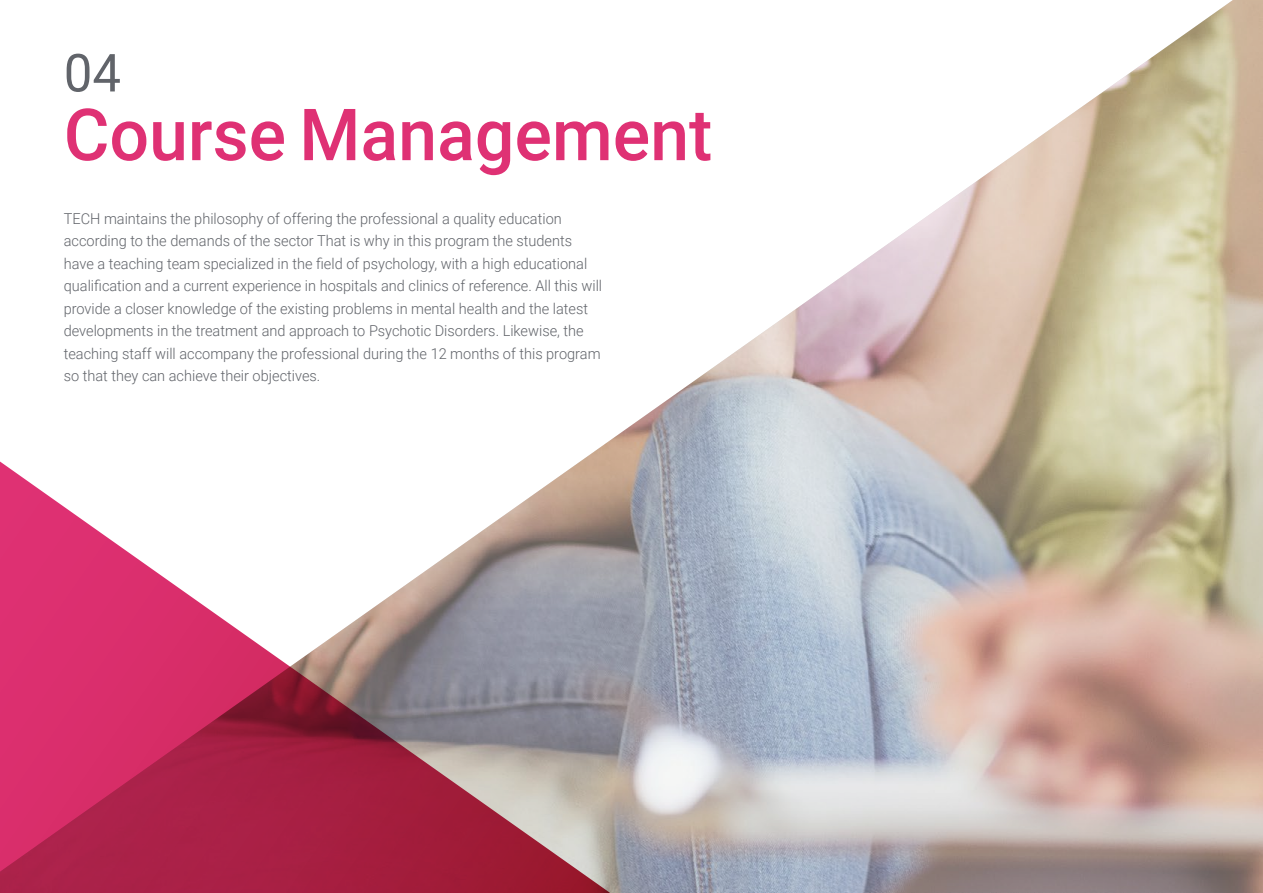
<style>
.page{position:relative;width:1263px;height:893px;background:#fff}
.page>*{position:absolute;margin:0;border:0;box-sizing:border-box;transform-origin:0 0}
.t1{font:500 72px "Roboto";color:#df3174}
.t2{font:52.5px "Roboto";color:#61646a}
.t3{font:300 15px/22.5px "Roboto";color:#61646a}
</style>
<div class="page">
<img style="left:602px;top:0;width:661px;height:893px">
<svg style="left:0;top:446px;width:640px;height:447px"></svg>
<h2 class="t2" style="left:64px;top:36px;width:59px">04</h2>
<h1 class="t1" style="left:64px;top:84px;width:650px">Course Management</h1>
<p class="t3" style="left:64px;top:207px;width:540px">TECH maintains the philosophy of offering the professional a quality education according to the demands of the sector That is why in this program the students have a teaching team specialized in the field of psychology, with a high educational qualification and a current experience in hospitals and clinics of reference. All this will provide a closer knowledge of the existing problems in mental health and the latest developments in the treatment and approach to Psychotic Disorders. Likewise, the teaching staff will accompany the professional during the 12 months of this program so that they can achieve their objectives.</p>
</div>
